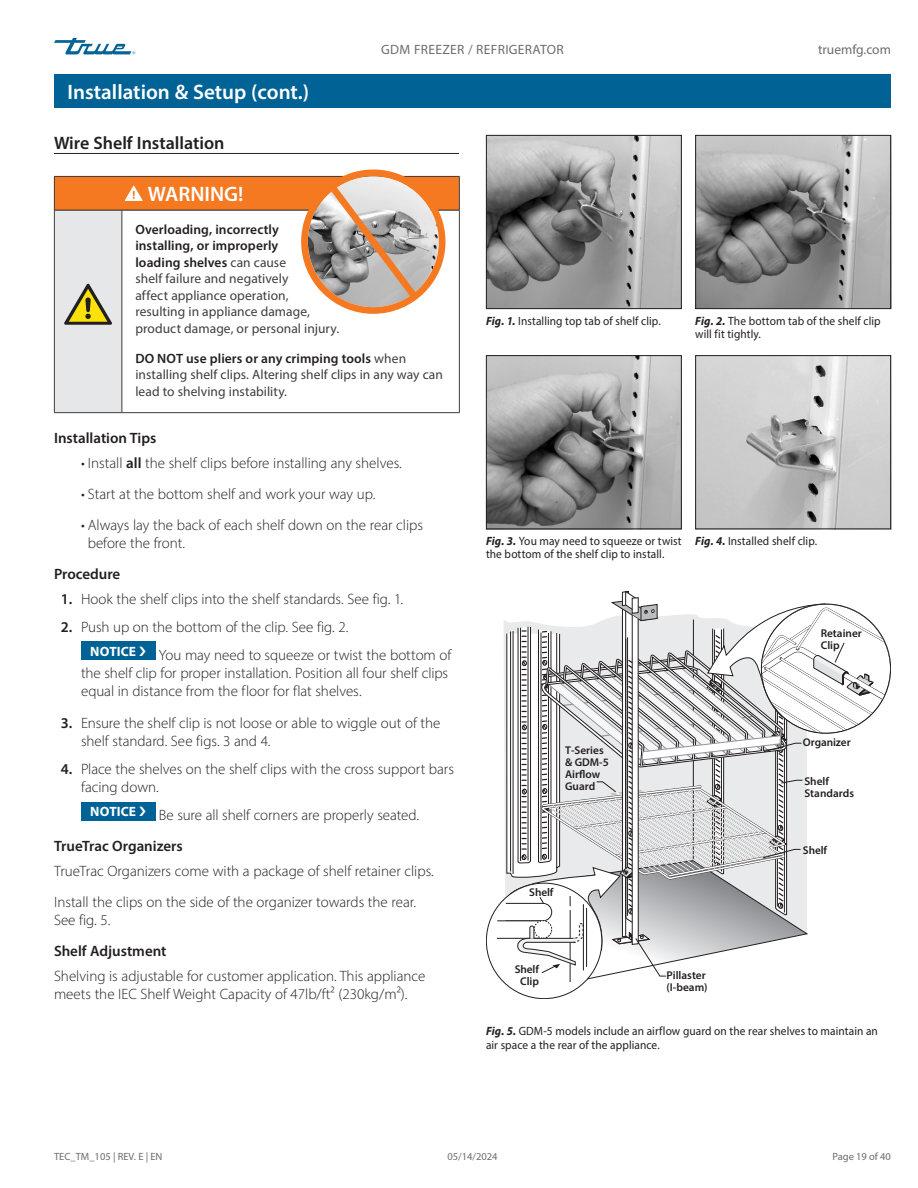
<style>
.page{position:relative;width:918px;height:1188px;background:#fff}
.page>*{position:absolute;margin:0;border:0;box-sizing:border-box;transform-origin:0 0}
.Title_bar_Page_header{font:600 21px "Myriad Pro";color:#fff}
.Tables_title_bar{font:600 21px "Myriad Pro";color:#fff}
.Subhead_underscore_H1{font:600 18px "Myriad Pro";color:#231f20}
.Body_Text_indent_NOTICE{font:300 15px/18px "Myriad Pro";color:#231f20}
.Body_Text_light_Normal{font:300 15px/18px "Myriad Pro";color:#231f20}
.Subhead_NO_underscore_H2{font:600 15px "Myriad Pro";color:#231f20}
.Table_text{font:13.5px/16.5px "Myriad Pro";letter-spacing:.005em;color:#3e3e3f}
.t1{font:13.5px "Myriad Pro";letter-spacing:.025em;color:#6c6d70}
.Table_text-2{font:700 13.5px "Myriad Pro";letter-spacing:.005em;color:#fff}
.t2{font:13.5px "Myriad Pro";color:#6c6d70}
.Caption_FIG_Regular{font:12px/13.5px "Myriad Pro";letter-spacing:.005em;color:#231f20;scale:.95 1}
.t3{font:600 11.25px/12px "Myriad Pro";color:#231f20}
.t4{font:10.5px "Myriad Pro";color:#6c6d70}
.s1{font-weight:600;color:#231f20}
.s2{font-weight:600}
.s3{font-weight:700;font-style:italic}
</style>
<div class="page">
<svg style="left:54px;top:38px;width:81px;height:16px"></svg>
<div style="left:54px;top:74px;width:837px;height:34px;background:#016395"></div>
<img style="left:488px;top:137px;width:192px;height:170px">
<div style="left:486px;top:135px;width:196px;height:174px;border:1px solid #231f20"></div>
<img style="left:697px;top:137px;width:192px;height:170px">
<div style="left:695px;top:135px;width:196px;height:174px;border:1px solid #231f20"></div>
<img style="left:488px;top:357px;width:192px;height:170px">
<div style="left:486px;top:355px;width:196px;height:174px;border:1px solid #231f20"></div>
<img style="left:697px;top:357px;width:192px;height:170px">
<div style="left:695px;top:355px;width:196px;height:174px;border:1px solid #231f20"></div>
<div style="left:81px;top:642px;width:74px;height:18px;background:#016395"></div>
<div style="left:81px;top:802px;width:74px;height:18px;background:#016395"></div>
<hr style="left:54px;top:153px;width:405px;height:1px;background:#231f20">
<div style="left:54px;top:176px;width:405px;height:34px;background:#f47921"></div>
<div style="left:54px;top:210px;width:68px;height:203px;background:#e6e7e9"></div>
<hr style="left:54px;top:176px;width:68px;height:1px;background:#3e3e3f">
<hr style="left:54px;top:177px;width:1px;height:33px;background:#3e3e3f">
<hr style="left:122px;top:176px;width:338px;height:1px;background:#3e3e3f">
<hr style="left:459px;top:177px;width:1px;height:33px;background:#3e3e3f">
<hr style="left:54px;top:210px;width:1px;height:202px;background:#3e3e3f">
<hr style="left:122px;top:211px;width:1px;height:201px;background:#3e3e3f">
<hr style="left:459px;top:210px;width:1px;height:202px;background:#3e3e3f">
<hr style="left:54px;top:412px;width:68px;height:1px;background:#3e3e3f">
<hr style="left:122px;top:412px;width:338px;height:1px;background:#3e3e3f">
<hr style="left:55px;top:210px;width:67px;height:1px;background:#231f20">
<hr style="left:122px;top:210px;width:337px;height:1px;background:#231f20">
<svg style="left:125px;top:186px;width:18px;height:15px"></svg>
<svg style="left:64px;top:284px;width:48px;height:41px"></svg>
<img style="left:308px;top:176px;width:131px;height:131px;border-radius:65px">
<div style="left:301px;top:169px;width:144px;height:145px;border:7px solid #f47921;border-radius:50%"></div>
<svg style="left:322px;top:176px;width:103px;height:131px;background:#c0ad9f"></svg>
<svg style="left:486px;top:883px;width:116px;height:116px"></svg>
<svg style="left:496px;top:591px;width:394px;height:401px"></svg>
<p class="Title_bar_Page_header" style="left:68px;top:79px;width:243px">Installation &amp; Setup (cont.)</p>
<p class="Subhead_underscore_H1" style="left:54px;top:131px;width:172px">Wire Shelf Installation</p>
<p class="t1" style="left:381px;top:42px;width:184px">GDM FREEZER / REFRIGERATOR</p>
<p class="t2" style="left:818px;top:42px;width:74px">truemfg.com</p>
<p class="Tables_title_bar" style="left:148px;top:181px;width:97px">WARNING!</p>
<p class="Table_text" style="left:135px;top:221px;width:205px"><span class="s1">Overloading, incorrectly installing, or improperly<br>loading shelves</span> can cause<br>shelf failure and negatively<br>affect appliance operation, resulting in appliance damage, product damage, or personal injury.</p>
<p class="Table_text" style="left:135px;top:350px;width:309px"><span class="s1">DO NOT use pliers or any crimping tools</span> when installing shelf clips. Altering shelf clips in any way can lead to shelving instability.</p>
<p class="Subhead_NO_underscore_H2" style="left:54px;top:429px;width:104px">Installation Tips</p>
<p class="Body_Text_indent_NOTICE" style="left:81px;top:454px;width:322px">• Install <span class="s2">all</span> the shelf clips before installing any shelves.</p>
<p class="Body_Text_indent_NOTICE" style="left:81px;top:485px;width:296px">• Start at the bottom shelf and work your way up.</p>
<p class="Body_Text_indent_NOTICE" style="left:88px;top:516px;width:337px;text-indent:-7px">• Always lay the back of each shelf down on the rear clips before the front.</p>
<p class="Subhead_NO_underscore_H2" style="left:54px;top:564px;width:68px">Procedure</p>
<p class="Body_Text_indent_NOTICE" style="left:61px;top:589px;width:344px"><span class="s2">1.</span> Hook the shelf clips into the shelf standards. See fig. 1.</p>
<p class="Body_Text_indent_NOTICE" style="left:61px;top:618px;width:289px"><span class="s2">2.</span> Push up on the bottom of the clip. See fig. 2.</p>
<p class="Table_text-2" style="left:90px;top:643px;width:47px">NOTICE</p>
<p class="Body_Text_indent_NOTICE" style="left:81px;top:646px;width:372px;text-indent:78px">You may need to squeeze or twist the bottom of the shelf clip for proper installation. Position all four shelf clips equal in distance from the floor for flat shelves.</p>
<p class="Body_Text_indent_NOTICE" style="left:81px;top:714px;width:361px;text-indent:-20px"><span class="s2">3.</span> Ensure the shelf clip is not loose or able to wiggle out of the shelf standard. See figs. 3 and 4.</p>
<p class="Body_Text_indent_NOTICE" style="left:81px;top:760px;width:375px;text-indent:-20px"><span class="s2">4.</span> Place the shelves on the shelf clips with the cross support bars facing down.</p>
<p class="Table_text-2" style="left:90px;top:803px;width:47px">NOTICE</p>
<p class="Body_Text_indent_NOTICE" style="left:159px;top:806px;width:262px">Be sure all shelf corners are properly seated.</p>
<p class="Subhead_NO_underscore_H2" style="left:54px;top:836px;width:130px">TrueTrac Organizers</p>
<p class="Body_Text_light_Normal" style="left:54px;top:861px;width:381px">TrueTrac Organizers come with a package of shelf retainer clips.</p>
<p class="Body_Text_light_Normal" style="left:54px;top:893px;width:364px">Install the clips on the side of the organizer towards the rear.<br>See fig. 5.</p>
<p class="Subhead_NO_underscore_H2" style="left:54px;top:941px;width:114px">Shelf Adjustment</p>
<p class="Body_Text_light_Normal" style="left:54px;top:966px;width:373px">Shelving is adjustable for customer application. This appliance meets the IEC Shelf Weight Capacity of 47lb/ft2 (230kg/m2).</p>
<p class="Caption_FIG_Regular" style="left:486px;top:314px;width:185px"><span class="s3">Fig. 1.</span> Installing top tab of shelf clip.</p>
<p class="Caption_FIG_Regular" style="left:695px;top:314px;width:197px"><span class="s3">Fig. 2.</span> The bottom tab of the shelf clip will fit tightly.</p>
<p class="Caption_FIG_Regular" style="left:486px;top:534px;width:208px"><span class="s3">Fig. 3.</span> You may need to squeeze or twist the bottom of the shelf clip to install.</p>
<p class="Caption_FIG_Regular" style="left:695px;top:534px;width:130px"><span class="s3">Fig. 4.</span> Installed shelf clip.</p>
<p class="t3" style="left:821px;top:627px;width:43px">Retainer<br>Clip</p>
<p class="t3" style="left:565px;top:743px;width:45px">T-Series &amp; GDM-5<br>Airflow<br>Guard</p>
<p class="t3" style="left:529px;top:886px;width:26px">Shelf</p>
<p class="t3" style="left:803px;top:736px;width:49px">Organizer</p>
<p class="t3" style="left:804px;top:775px;width:51px">Shelf<br>Standards</p>
<p class="t3" style="left:803px;top:844px;width:26px">Shelf</p>
<p class="t3" style="left:515px;top:963px;width:26px;text-align:center">Shelf<br>Clip</p>
<p class="t3" style="left:667px;top:968px;width:43px">Pillaster (I-beam)</p>
<p class="Caption_FIG_Regular" style="left:486px;top:1024px;width:414px"><span class="s3">Fig. 5.</span> GDM-5 models include an airflow guard on the rear shelves to maintain an air space a the rear of the appliance.</p>
<p class="t4" style="left:54px;top:1150px;width:110px">TEC_TM_105 | REV. E | EN</p>
<p class="t4" style="left:447px;top:1150px;width:52px">05/14/2024</p>
<p class="t4" style="left:832px;top:1150px;width:60px">Page 19 of 40</p>
</div>
